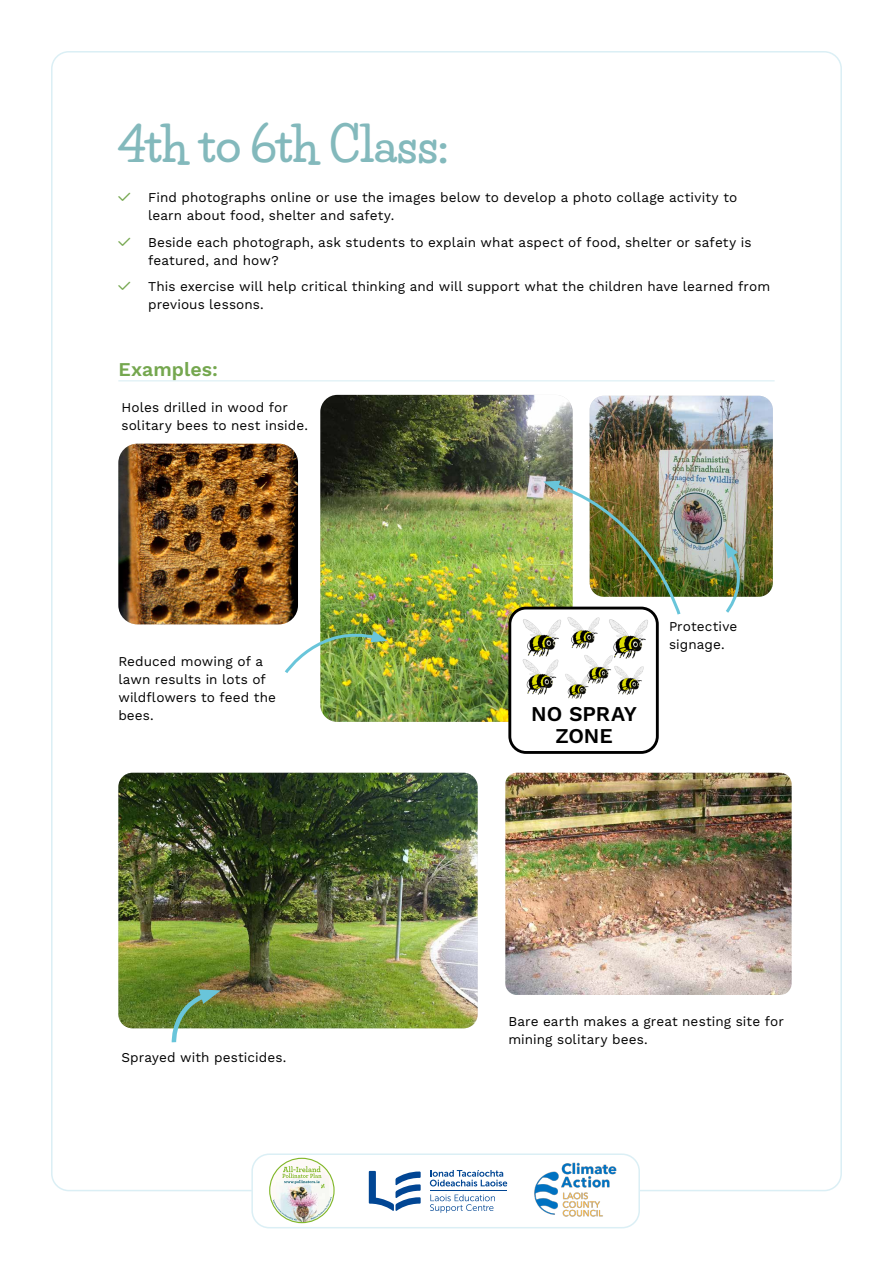
<style>
.page{position:relative;width:893px;height:1263px;background:#fff}
.page>*{position:absolute;margin:0;border:0;box-sizing:border-box;transform-origin:0 0}
.t1{font:800 46.5px "Life Savers";letter-spacing:.01em;color:#83b9bc}
.t2{font:600 21px/22.6px "Work Sans";color:#000;text-align:center}
.t3{font:600 19.5px "Work Sans";color:#75a74f}
.t4{font:13.5px/18px "Work Sans";letter-spacing:.005em;color:#000}
.s1{color:#75a74f}
</style>
<div class="page">
<div style="left:251px;top:1153px;width:389px;height:75px;border:2px solid #dbeff5;border-radius:17px"></div>
<img style="left:590px;top:396px;width:183px;height:201px">
<img style="left:320px;top:395px;width:253px;height:327px">
<img style="left:118px;top:773px;width:360px;height:255px">
<img style="left:118px;top:444px;width:180px;height:180px">
<svg style="left:430px;top:1170px;width:77px;height:16px"></svg>
<svg style="left:430px;top:1194px;width:65px;height:19px"></svg>
<svg style="left:369px;top:1171px;width:52px;height:40px"></svg>
<hr style="left:430px;top:1190px;width:77px;height:1px;background:#014694">
<img style="left:269px;top:1158px;width:66px;height:65px">
<img style="left:534px;top:1162px;width:83px;height:55px">
<img style="left:724px;top:542px;width:26px;height:71px">
<img style="left:283px;top:623px;width:105px;height:52px">
<svg style="left:169px;top:988px;width:52px;height:55px"></svg>
<img style="left:543px;top:481px;width:139px;height:135px">
<hr style="left:118px;top:380px;width:657px;height:1px;background:#dbeff5">
<img style="left:505px;top:773px;width:287px;height:222px">
<div style="left:510px;top:608px;width:147px;height:144px;background:#fff;border-radius:16px"></div>
<div style="left:508px;top:607px;width:151px;height:147px;border:3px solid #000;border-radius:16px"></div>
<img style="left:523px;top:619px;width:38px;height:38px">
<img style="left:522px;top:659px;width:37px;height:35px">
<img style="left:584px;top:655px;width:29px;height:28px">
<img style="left:614px;top:666px;width:30px;height:28px">
<img style="left:565px;top:673px;width:26px;height:26px">
<img style="left:567px;top:617px;width:33px;height:31px">
<img style="left:607px;top:619px;width:41px;height:39px">
<h1 class="t1" style="left:118px;top:116px;width:332px">4th to 6th Class:</h1>
<p class="t4" style="left:148px;top:189px;width:591px;text-indent:-30px"><span class="s1">✓</span> Find photographs online or use the images below to develop a photo collage activity to learn about food, shelter and safety.</p>
<p class="t4" style="left:148px;top:234px;width:605px;text-indent:-30px"><span class="s1">✓</span> Beside each photograph, ask students to explain what aspect of food, shelter or safety is featured, and how?</p>
<p class="t4" style="left:148px;top:278px;width:624px;text-indent:-30px"><span class="s1">✓</span> This exercise will help critical thinking and will support what the children have learned from previous lessons.</p>
<h3 class="t3" style="left:118px;top:358px;width:101px">Examples:</h3>
<p class="t4" style="left:121px;top:399px;width:188px">Holes drilled in wood for solitary bees to nest inside.</p>
<p class="t4" style="left:118px;top:653px;width:159px">Reduced mowing of a lawn results in lots of wildflowers to feed the bees.</p>
<p class="t4" style="left:121px;top:1049px;width:166px">Sprayed with pesticides.</p>
<h2 class="t2" style="left:531px;top:703px;width:107px">NO SPRAY<br>ZONE</h2>
<p class="t4" style="left:669px;top:618px;width:70px">Protective signage.</p>
<p class="t4" style="left:508px;top:1013px;width:277px">Bare earth makes a great nesting site for mining solitary bees.</p>
</div>
